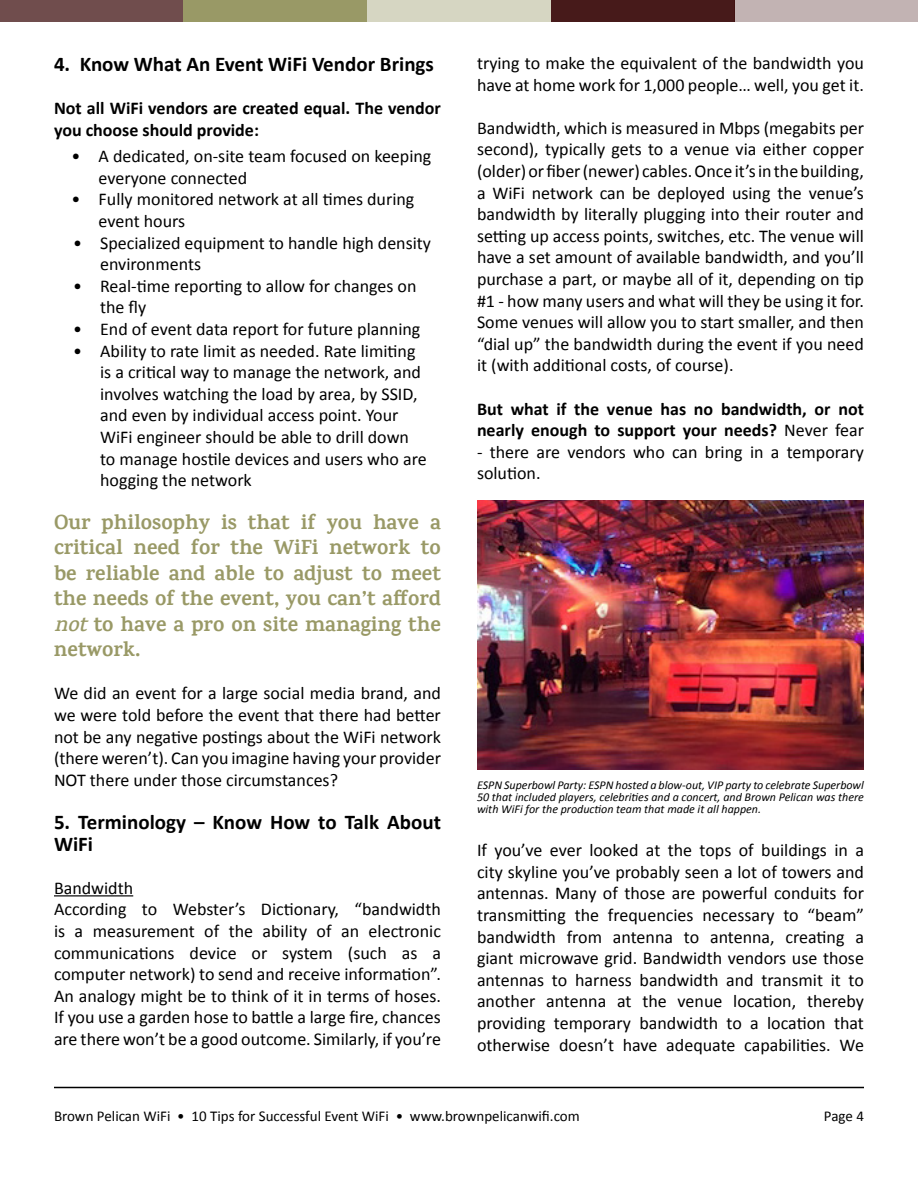
<style>
.page{position:relative;width:918px;height:1188px;background:#fff}
.page>*{position:absolute;margin:0;border:0;box-sizing:border-box;transform-origin:0 0}
.t1{font:700 21px/25.5px "Karma";color:#996;text-align:justify}
.t2{font:700 21px/21.6px "Calibri";color:#000}
.t3{font:18px/21.6px "Calibri";color:#000}
.t4{font:700 18px/21.6px "Calibri";color:#000}
.t5{font:15px "Calibri";color:#000}
.t6{font:italic 12px/12px "Calibri";color:#000;text-align:justify}
.s1{font-weight:600;font-style:italic}
.s2{font-weight:400}
</style>
<div class="page">
<hr style="left:54px;top:1087px;width:810px;height:1px;background:#000">
<hr style="left:54px;top:895px;width:79px;height:1px;background:#000">
<img style="left:477px;top:500px;width:387px;height:270px">
<div style="left:0;top:0;width:184px;height:22px;background:#704d4d"></div>
<div style="left:184px;top:0;width:183px;height:22px;background:#996"></div>
<div style="left:367px;top:0;width:184px;height:22px;background:#d6d6c2"></div>
<div style="left:551px;top:0;width:183px;height:22px;background:#471a1a"></div>
<div style="left:734px;top:0;width:184px;height:22px;background:#c2b3b3"></div>
<p class="t2" style="left:54px;top:53px;width:381px">4. Know What An Event WiFi Vendor Brings</p>
<p class="t4" style="left:54px;top:98px;width:389px">Not all WiFi vendors are created equal. The vendor you choose should provide:</p>
<p class="t3" style="left:99px;top:145px;width:334px;text-indent:-27px">• A dedicated, on-site team focused on keeping everyone connected</p>
<p class="t3" style="left:99px;top:189px;width:317px;text-indent:-27px">• Fully monitored network at all times during event hours</p>
<p class="t3" style="left:100px;top:232px;width:332px;text-indent:-27px">• Specialized equipment to handle high density environments</p>
<p class="t3" style="left:100px;top:275px;width:318px;text-indent:-27px">• Real-time reporting to allow for changes on the fly</p>
<p class="t3" style="left:73px;top:318px;width:349px">• End of event data report for future planning</p>
<p class="t3" style="left:100px;top:340px;width:328px;text-indent:-27px">• Ability to rate limit as needed. Rate limiting is a critical way to manage the network, and involves watching the load by area, by SSID, and even by individual access point. Your WiFi engineer should be able to drill down to manage hostile devices and users who are hogging the network</p>
<p class="t1" style="left:54px;top:509px;width:388px">Our philosophy is that if you have a critical need for the WiFi network to be reliable and able to adjust to meet the needs of the event, you can’t afford <span class="s1">not</span>to have a pro on site managing the network.</p>
<p class="t3" style="left:54px;top:683px;width:389px;text-align:justify">We did an event for a large social media brand, and we were told before the event that there had better not be any negative postings about the WiFi network (there weren’t). Can you imagine having your provider NOT there under those circumstances?</p>
<p class="t2" style="left:54px;top:811px;width:388px">5. Terminology – Know How to Talk About<br>WiFi</p>
<p class="t3" style="left:54px;top:877px;width:388px">Bandwidth<br>According to Webster’s Dictionary, “bandwidth is a measurement of the ability of an electronic communications device or system (such as a computer network) to send and receive information”.<br>An analogy might be to think of it in terms of hoses.<br>If you use a garden hose to battle a large fire, chances are there won’t be a good outcome. Similarly, if you’re</p>
<p class="t3" style="left:477px;top:52px;width:388px">trying to make the equivalent of the bandwidth you have at home work for 1,000 people… well, you get it.</p>
<p class="t3" style="left:477px;top:117px;width:389px;text-align:justify">Bandwidth, which is measured in Mbps (megabits per second), typically gets to a venue via either copper (older) or fiber (newer) cables. Once it’s in the building, a WiFi network can be deployed using the venue’s bandwidth by literally plugging into their router and setting up access points, switches, etc. The venue will have a set amount of available bandwidth, and you’ll purchase a part, or maybe all of it, depending on tip #1 - how many users and what will they be using it for.<br>Some venues will allow you to start smaller, and then “dial up” the bandwidth during the event if you need it (with additional costs, of course).</p>
<p class="t4" style="left:477px;top:398px;width:389px">But what if the venue has no bandwidth, or not nearly enough to support your needs? <span class="s2">Never fear</span></p>
<p class="t3" style="left:477px;top:441px;width:388px">- there are vendors who can bring in a temporary solution.</p>
<p class="t6" style="left:477px;top:779px;width:388px">ESPN Superbowl Party: ESPN hosted a blow-out, VIP party to celebrate Superbowl 50 that included players, celebrities and a concert, and Brown Pelican was there with WiFi for the production team that made it all happen.</p>
<p class="t3" style="left:477px;top:839px;width:388px;text-align:justify">If you’ve ever looked at the tops of buildings in a city skyline you’ve probably seen a lot of towers and antennas. Many of those are powerful conduits for transmitting the frequencies necessary to “beam” bandwidth from antenna to antenna, creating a giant microwave grid. Bandwidth vendors use those antennas to harness bandwidth and transmit it to another antenna at the venue location, thereby providing temporary bandwidth to a location that otherwise doesn’t have adequate capabilities. We</p>
<p class="t5" style="left:54px;top:1107px;width:527px">Brown Pelican WiFi • 10 Tips for Successful Event WiFi • www.brownpelicanwifi.com</p>
<p class="t5" style="left:824px;top:1107px;width:42px">Page 4</p>
</div>
